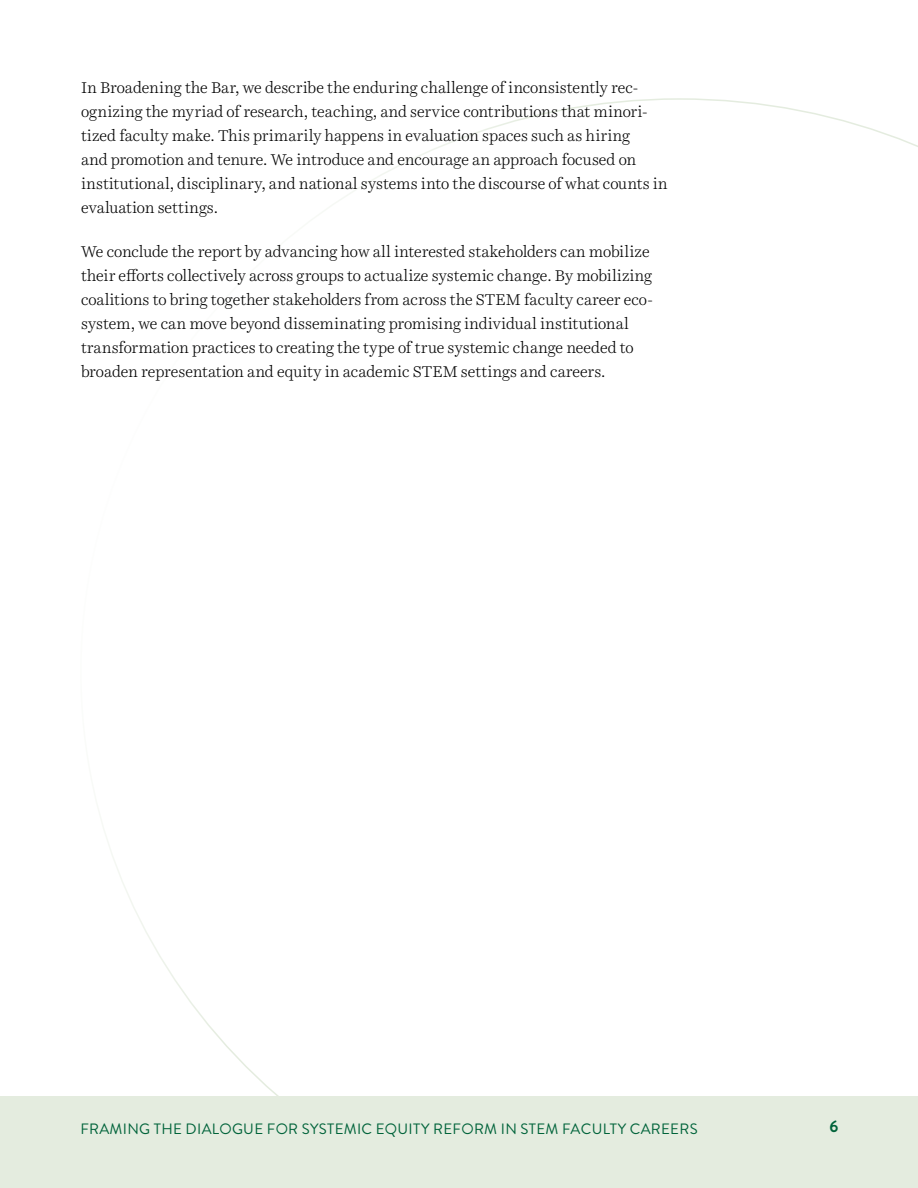
<style>
.page{position:relative;width:918px;height:1188px;background:#fff}
.page>*{position:absolute;margin:0;border:0;box-sizing:border-box;transform-origin:0 0}
.t1{font:700 16.5px "Brandon Grotesque";color:#00633a}
.t2{font:300 15.75px/24px "Harriet Text";letter-spacing:-.005em;color:#000}
.t3{font:15px "Brandon Grotesque";letter-spacing:.02em;color:#00633a}
</style>
<div class="page">
<div style="left:0;top:1096px;width:918px;height:92px;background:#e4ecdf"></div>
<p class="t2" style="left:81px;top:75px;width:588px">In Broadening the Bar, we describe the enduring challenge of inconsistently rec&shy;ognizing the myriad of research, teaching, and service contributions that minori&shy;tized faculty make. This primarily happens in evaluation spaces such as hiring<br>and promotion and tenure. We introduce and encourage an approach focused on institutional, disciplinary, and national systems into the discourse of what counts in evaluation settings.</p>
<p class="t2" style="left:81px;top:240px;width:573px">We conclude the report by advancing how all interested stakeholders can mobilize their efforts collectively across groups to actualize systemic change. By mobilizing coalitions to bring together stakeholders from across the STEM faculty career eco&shy;system, we can move beyond disseminating promising individual institutional transformation practices to creating the type of true systemic change needed to broaden representation and equity in academic STEM settings and careers.</p>
<p class="t3" style="left:80px;top:1119px;width:619px">FRAMING THE DIALOGUE FOR SYSTEMIC EQUITY REFORM IN STEM FACULTY CAREERS</p>
<p class="t1" style="left:830px;top:1115px;width:10px">6</p>
</div>
